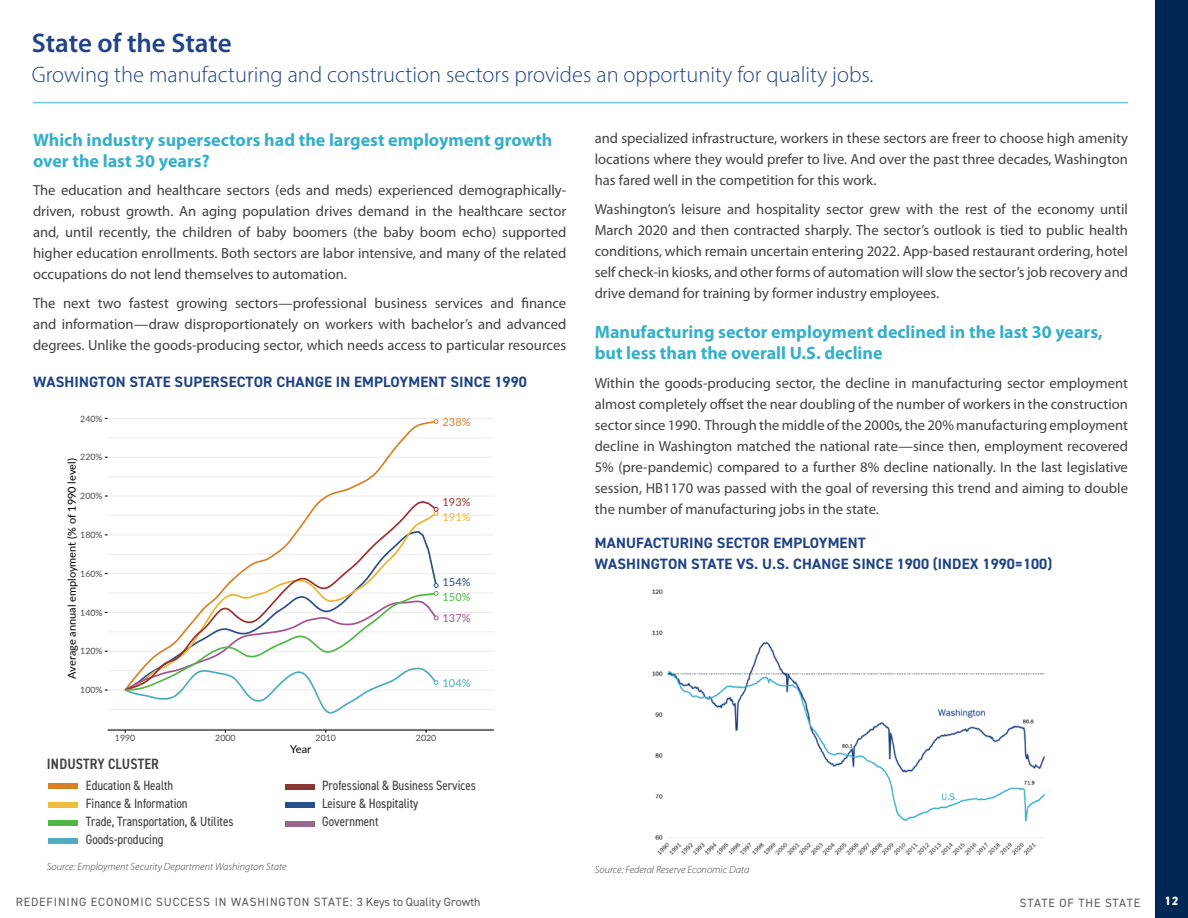
<style>
.page{position:relative;width:1188px;height:918px;background:#fff}
.page>*{position:absolute;margin:0;border:0;box-sizing:border-box;transform-origin:0 0}
.t1{font:600 27px "Myriad Pro";letter-spacing:-.005em;color:#1f4386}
.t2{font:300 22.5px "Myriad Pro";color:#1f4386}
.t3{font:700 18px/21px "Myriad Pro";color:#36afc8}
.t4{font:700 15px/21px "DIN2014";letter-spacing:.01em;color:#1f4386}
.t5{font:600 condensed 15px "DIN2014";letter-spacing:.01em;color:#414042}
.t6{font:14.7px/21px "Myriad Pro";color:#414042;text-align:justify}
.t7{font:condensed 13.5px "DIN2014";color:#414042}
.t8{font:12px "DIN2014";letter-spacing:.07em;color:#58595b}
.t9{font:800 12px "DIN2014";color:#fff}
.t10{font:11.1px "Lato";color:#2b4f8b}
.t11{font:11.1px "Lato";color:#eab42b}
.t12{font:11.1px "Lato";color:#4eabbe}
.t13{font:11.1px "Lato";color:#d88028}
.t14{font:11.1px "Lato";color:#a3528d}
.t15{font:11.1px "Lato";color:#9c302e}
.t16{font:11.1px "Lato";color:#50b848}
.t17{font:10.95px "Lato";color:#000}
.t18{font:italic 300 10.5px "Myriad Pro";color:#414042}
.t19{font:8.85px "Lato";color:#4d4d4d}
</style>
<div class="page">
<hr style="left:108px;top:729px;width:386px;height:1px;background:#ebebeb">
<hr style="left:108px;top:709px;width:386px;height:1px;background:#ebebeb">
<hr style="left:108px;top:670px;width:386px;height:1px;background:#ebebeb">
<hr style="left:108px;top:632px;width:386px;height:1px;background:#ebebeb">
<hr style="left:108px;top:593px;width:386px;height:1px;background:#ebebeb">
<hr style="left:108px;top:554px;width:386px;height:1px;background:#ebebeb">
<hr style="left:108px;top:515px;width:386px;height:1px;background:#ebebeb">
<hr style="left:108px;top:476px;width:386px;height:1px;background:#ebebeb">
<hr style="left:108px;top:438px;width:386px;height:1px;background:#ebebeb">
<hr style="left:108px;top:690px;width:386px;height:1px;background:#ebebeb">
<hr style="left:108px;top:651px;width:386px;height:1px;background:#ebebeb">
<hr style="left:108px;top:612px;width:386px;height:1px;background:#ebebeb">
<hr style="left:108px;top:573px;width:386px;height:1px;background:#ebebeb">
<hr style="left:108px;top:534px;width:386px;height:1px;background:#ebebeb">
<hr style="left:108px;top:496px;width:386px;height:1px;background:#ebebeb">
<hr style="left:108px;top:457px;width:386px;height:1px;background:#ebebeb">
<hr style="left:108px;top:418px;width:386px;height:1px;background:#ebebeb">
<svg style="left:123px;top:420px;width:315px;height:80px"></svg>
<svg style="left:228px;top:500px;width:211px;height:83px"></svg>
<svg style="left:434px;top:419px;width:4px;height:5px"></svg>
<svg style="left:434px;top:507px;width:4px;height:9px"></svg>
<svg style="left:123px;top:583px;width:316px;height:131px"></svg>
<hr style="left:108px;top:730px;width:386px;height:1px;background:#000">
<div style="left:1155px;top:0;width:33px;height:918px;background:#002856"></div>
<hr style="left:33px;top:102px;width:1095px;height:1px;background:#6cc5e9">
<div style="left:49px;top:784px;width:29px;height:5px;background:#da7f24"></div>
<div style="left:49px;top:802px;width:29px;height:5px;background:#eebd3a"></div>
<div style="left:49px;top:820px;width:29px;height:6px;background:#50b744"></div>
<div style="left:49px;top:838px;width:29px;height:6px;background:#51acbf"></div>
<div style="left:285px;top:784px;width:30px;height:6px;background:#8a3634"></div>
<div style="left:285px;top:803px;width:30px;height:5px;background:#284f8a"></div>
<div style="left:285px;top:821px;width:30px;height:5px;background:#99678c"></div>
<img style="left:652px;top:589px;width:394px;height:266px">
<h1 class="t1" style="left:32px;top:25px;width:201px">State of the State</h1>
<h2 class="t2" style="left:32px;top:61px;width:843px">Growing the manufacturing and construction sectors provides an opportunity for quality jobs.</h2>
<p class="t3" style="left:33px;top:129px;width:521px">Which industry supersectors had the largest employment growth over the last 30 years?</p>
<p class="t6" style="left:33px;top:180px;width:535px">The education and healthcare sectors (eds and meds) experienced demographically&shy;driven, robust growth. An aging population drives demand in the healthcare sector and, until recently, the children of baby boomers (the baby boom echo) supported higher education enrollments. Both sectors are labor intensive, and many of the related occupations do not lend themselves to automation.</p>
<p class="t6" style="left:33px;top:292px;width:535px">The next two fastest growing sectors—professional business services and finance and information—draw disproportionately on workers with bachelor’s and advanced degrees. Unlike the goods-producing sector, which needs access to particular resources</p>
<p class="t4" style="left:33px;top:371px;width:495px">WASHINGTON STATE SUPERSECTOR CHANGE IN EMPLOYMENT SINCE 1990</p>
<p class="t19" style="left:80px;top:412px;width:24px">240%</p>
<p class="t19" style="left:80px;top:451px;width:24px">220%</p>
<p class="t17" style="left:64px;top:679px;width:222px;rotate:-90deg">Average annual employment (% of 1990 level)</p>
<p class="t19" style="left:80px;top:490px;width:24px">200%</p>
<p class="t19" style="left:80px;top:528px;width:24px">180%</p>
<p class="t19" style="left:80px;top:567px;width:24px">160%</p>
<p class="t19" style="left:80px;top:606px;width:24px">140%</p>
<p class="t19" style="left:80px;top:645px;width:24px">120%</p>
<p class="t19" style="left:80px;top:684px;width:24px">100%</p>
<p class="t13" style="left:443px;top:414px;width:30px">238%</p>
<p class="t15" style="left:443px;top:494px;width:30px">193%</p>
<p class="t11" style="left:443px;top:509px;width:30px">191%</p>
<p class="t10" style="left:443px;top:574px;width:30px">154%</p>
<p class="t16" style="left:443px;top:589px;width:30px">150%</p>
<p class="t14" style="left:443px;top:610px;width:30px">137%</p>
<p class="t12" style="left:443px;top:675px;width:30px">104%</p>
<p class="t19" style="left:115px;top:732px;width:22px">1990</p>
<p class="t19" style="left:215px;top:732px;width:22px">2000</p>
<p class="t19" style="left:316px;top:732px;width:22px">2010</p>
<p class="t19" style="left:416px;top:732px;width:22px">2020</p>
<p class="t17" style="left:290px;top:742px;width:22px">Year</p>
<p class="t5" style="left:47px;top:754px;width:114px">INDUSTRY CLUSTER</p>
<p class="t7" style="left:86px;top:776px;width:89px">Education &amp; Health</p>
<p class="t7" style="left:322px;top:776px;width:155px">Professional &amp; Business Services</p>
<p class="t7" style="left:86px;top:794px;width:103px">Finance &amp; Information</p>
<p class="t7" style="left:322px;top:794px;width:98px">Leisure &amp; Hospitality</p>
<p class="t7" style="left:86px;top:812px;width:149px">Trade, Transportation, &amp; Utilites</p>
<p class="t7" style="left:322px;top:812px;width:58px">Government</p>
<p class="t7" style="left:86px;top:830px;width:79px">Goods-producing</p>
<p class="t6" style="left:595px;top:128px;width:535px">and specialized infrastructure, workers in these sectors are freer to choose high amenity locations where they would prefer to live. And over the past three decades, Washington has fared well in the competition for this work.</p>
<p class="t6" style="left:595px;top:198px;width:535px">Washington’s leisure and hospitality sector grew with the rest of the economy until March 2020 and then contracted sharply. The sector’s outlook is tied to public health conditions, which remain uncertain entering 2022. App-based restaurant ordering, hotel self check-in kiosks, and other forms of automation will slow the sector’s job recovery and drive demand for training by former industry employees.</p>
<p class="t3" style="left:595px;top:321px;width:510px">Manufacturing sector employment declined in the last 30 years, but less than the overall U.S. decline</p>
<p class="t6" style="left:595px;top:372px;width:535px">Within the goods-producing sector, the decline in manufacturing sector employment almost completely offset the near doubling of the number of workers in the construction sector since 1990. Through the middle of the 2000s, the 20% manufacturing employment decline in Washington matched the national rate—since then, employment recovered 5% (pre-pandemic) compared to a further 8% decline nationally. In the last legislative session, HB1170 was passed with the goal of reversing this trend and aiming to double the number of manufacturing jobs in the state.</p>
<p class="t4" style="left:595px;top:532px;width:459px">MANUFACTURING SECTOR EMPLOYMENT<br>WASHINGTON STATE VS. U.S. CHANGE SINCE 1900 (INDEX 1990=100)</p>
<p class="t18" style="left:47px;top:861px;width:241px">Source: Employment Security Department Washington State</p>
<p class="t18" style="left:595px;top:864px;width:156px">Source: Federal Reserve Economic Data</p>
<p class="t8" style="left:16px;top:895px;width:466px">REDEFINING ECONOMIC SUCCESS IN WASHINGTON STATE: 3 Keys to Quality Growth</p>
<p class="t8" style="left:1020px;top:895px;width:122px">STATE OF THE STATE</p>
<p class="t9" style="left:1164px;top:893px;width:16px">12</p>
</div>
